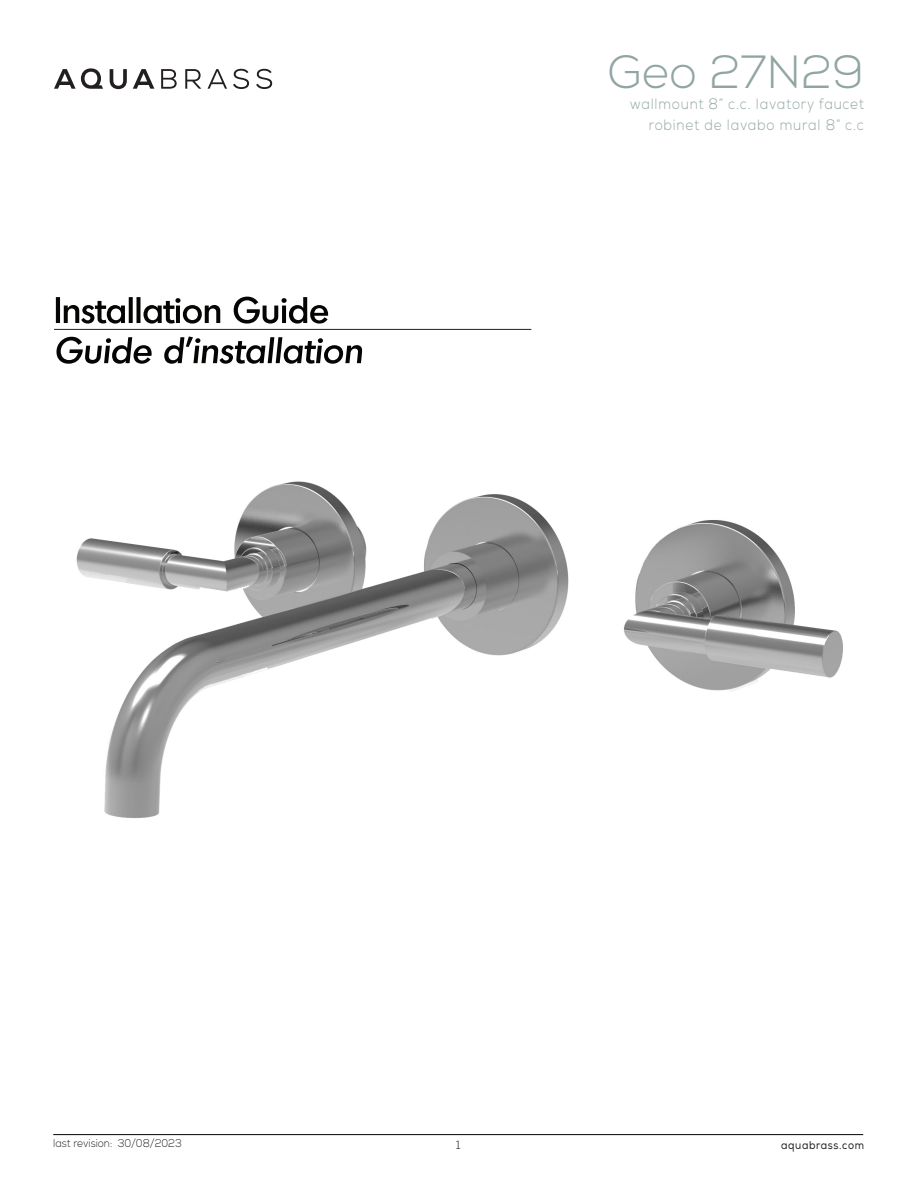
<style>
.page{position:relative;width:918px;height:1188px;background:#fff}
.page>*{position:absolute;margin:0;border:0;box-sizing:border-box;transform-origin:0 0}
.t1{font:300 46.5px "Nexa";color:#91a5a4}
.t2{font:300 15px/21px "Nexa";letter-spacing:.06em;color:#91a5a4;text-align:right;scale:.9 1}
.t3{font:300 12px "Nexa";color:#231f20}
.t4{font:300 11.25px "Nexa";color:#231f20;scale:.9 1}
.t5{font:11.25px "Nexa";letter-spacing:.06em;color:#231f20;scale:.9 1}
</style>
<div class="page">
<svg style="left:110px;top:69px;width:17px;height:20px"></svg>
<svg style="left:133px;top:69px;width:21px;height:20px"></svg>
<svg style="left:161px;top:69px;width:16px;height:20px"></svg>
<svg style="left:185px;top:69px;width:16px;height:20px"></svg>
<svg style="left:208px;top:69px;width:19px;height:20px"></svg>
<svg style="left:233px;top:69px;width:16px;height:20px"></svg>
<svg style="left:256px;top:69px;width:16px;height:20px"></svg>
<svg style="left:54px;top:68px;width:49px;height:21px"></svg>
<hr style="left:53px;top:1134px;width:810px;height:1px;background:#231f20">
<svg style="left:56px;top:336px;width:306px;height:28px"></svg>
<hr style="left:54px;top:329px;width:477px;height:1px;background:#231f20">
<svg style="left:56px;top:297px;width:272px;height:27px"></svg>
<img style="left:76px;top:481px;width:767px;height:337px">
<h1 class="t1" style="left:607px;top:44px;width:258px">Geo 27N29</h1>
<p class="t2" style="left:630px;top:93px;width:262px">wallmount 8” c.c. lavatory faucet robinet de lavabo mural 8” c.c</p>
<p class="t4" style="left:53px;top:1136px;width:144px">last revision: 30/08/2023</p>
<p class="t3" style="left:456px;top:1138px;width:6px">1</p>
<p class="t5" style="left:781px;top:1139px;width:94px">aquabrass.com</p>
</div>
